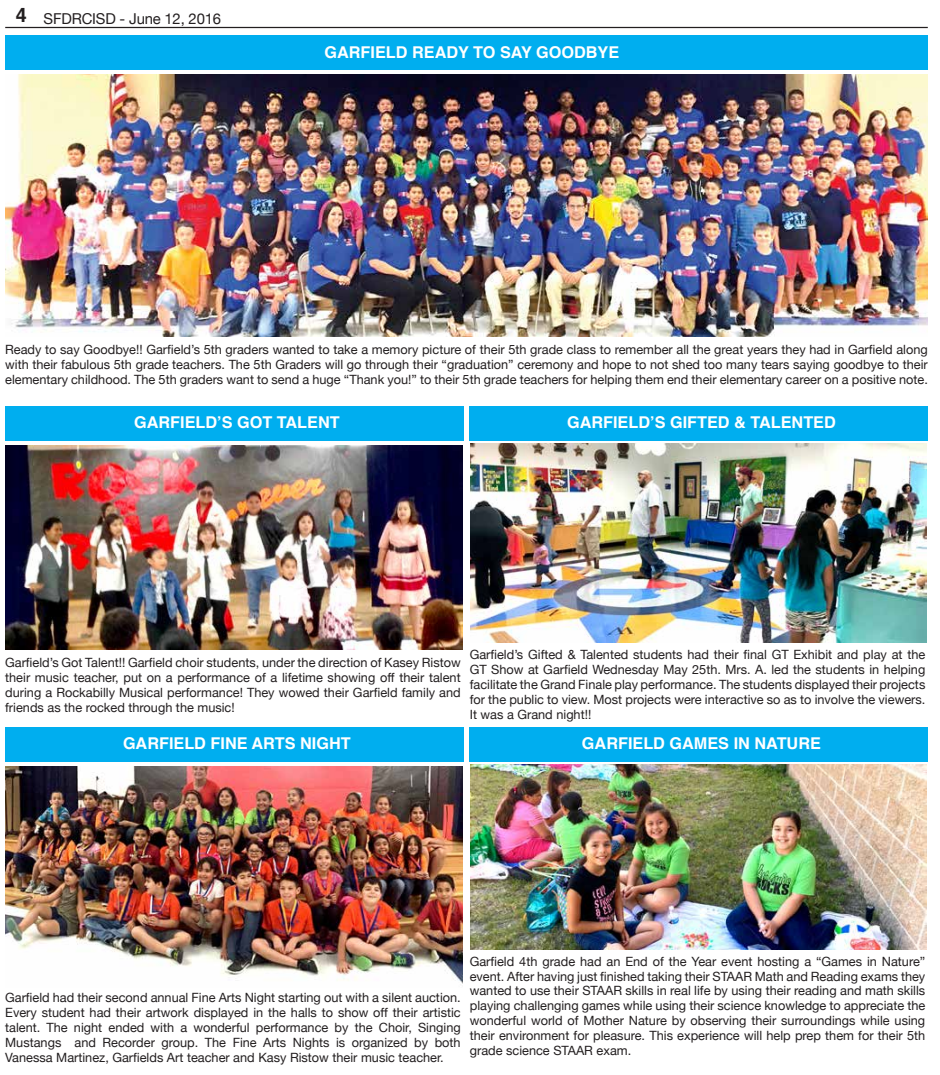
<style>
.page{position:relative;width:940px;height:1075px;background:#fff}
.page>*{position:absolute;margin:0;border:0;box-sizing:border-box;transform-origin:0 0}
.t1{font:700 16.25px "Helvetica";color:#fff}
.t2{font:15px "Helvetica Neue";letter-spacing:-.01em;color:#231f20}
.t3{font:12.75px/14.9px "Helvetica Neue";color:#231f20;text-align:justify}
.s1{font-family:"Helvetica";font-weight:700;font-size:20px}
</style>
<div class="page">
<hr style="left:5px;top:27px;width:923px;height:1px;background:#231f20">
<div style="left:5px;top:35px;width:923px;height:35px;background:#00aeef"></div>
<img style="left:6px;top:75px;width:922px;height:261px">
<div style="left:5px;top:407px;width:458px;height:34px;background:#00aeef"></div>
<img style="left:6px;top:446px;width:456px;height:203px">
<div style="left:470px;top:407px;width:458px;height:34px;background:#00aeef"></div>
<img style="left:470px;top:444px;width:457px;height:198px">
<div style="left:5px;top:727px;width:458px;height:34px;background:#00aeef"></div>
<img style="left:6px;top:766px;width:457px;height:218px">
<div style="left:470px;top:727px;width:458px;height:34px;background:#00aeef"></div>
<img style="left:470px;top:764px;width:457px;height:186px">
<p class="t2" style="left:16px;top:9px;width:207px"><span class="s1">4</span> SFDRCISD - June 12, 2016</p>
<p class="t1" style="left:325px;top:41px;width:296px">GARFIELD READY TO SAY GOODBYE</p>
<p class="t3" style="left:5px;top:342px;width:924px">Ready to say Goodbye!! Garfield’s 5th graders wanted to take a memory picture of their 5th grade class to remember all the great years they had in Garfield along with their fabulous 5th grade teachers. The 5th Graders will go through their “graduation” ceremony and hope to not shed too many tears saying goodbye to their elementary childhood. The 5th graders want to send a huge “Thank you!” to their 5th grade teachers for helping them end their elementary career on a positive note.</p>
<p class="t1" style="left:134px;top:411px;width:207px">GARFIELD’S GOT TALENT</p>
<p class="t1" style="left:567px;top:411px;width:270px">GARFIELD’S GIFTED &amp; TALENTED</p>
<p class="t3" style="left:5px;top:655px;width:457px">Garfield’s Got Talent!! Garfield choir students, under the direction of Kasey Ristow their music teacher, put on a performance of a lifetime showing off their talent during a Rockabilly Musical performance! They wowed their Garfield family and friends as the rocked through the music!</p>
<p class="t1" style="left:123px;top:732px;width:229px">GARFIELD FINE ARTS NIGHT</p>
<p class="t3" style="left:470px;top:647px;width:457px">Garfield’s Gifted &amp; Talented students had their final GT Exhibit and play at the GT Show at Garfield Wednesday May 25th. Mrs. A. led the students in helping facilitate the Grand Finale play performance. The students displayed their projects for the public to view. Most projects were interactive so as to involve the viewers.<br>It was a Grand night!!</p>
<p class="t1" style="left:582px;top:732px;width:240px">GARFIELD GAMES IN NATURE</p>
<p class="t3" style="left:5px;top:990px;width:457px">Garfield had their second annual Fine Arts Night starting out with a silent auction.<br>Every student had their artwork displayed in the halls to show off their artistic talent. The night ended with a wonderful performance by the Choir, Singing Mustangs and Recorder group. The Fine Arts Nights is organized by both Vanessa Martinez, Garfields Art teacher and Kasy Ristow their music teacher.</p>
<p class="t3" style="left:470px;top:953px;width:457px">Garfield 4th grade had an End of the Year event hosting a “Games in Nature” event. After having just finished taking their STAAR Math and Reading exams they wanted to use their STAAR skills in real life by using their reading and math skills playing challenging games while using their science knowledge to appreciate the wonderful world of Mother Nature by observing their surroundings while using their environment for pleasure. This experience will help prep them for their 5th grade science STAAR exam.</p>
</div>
